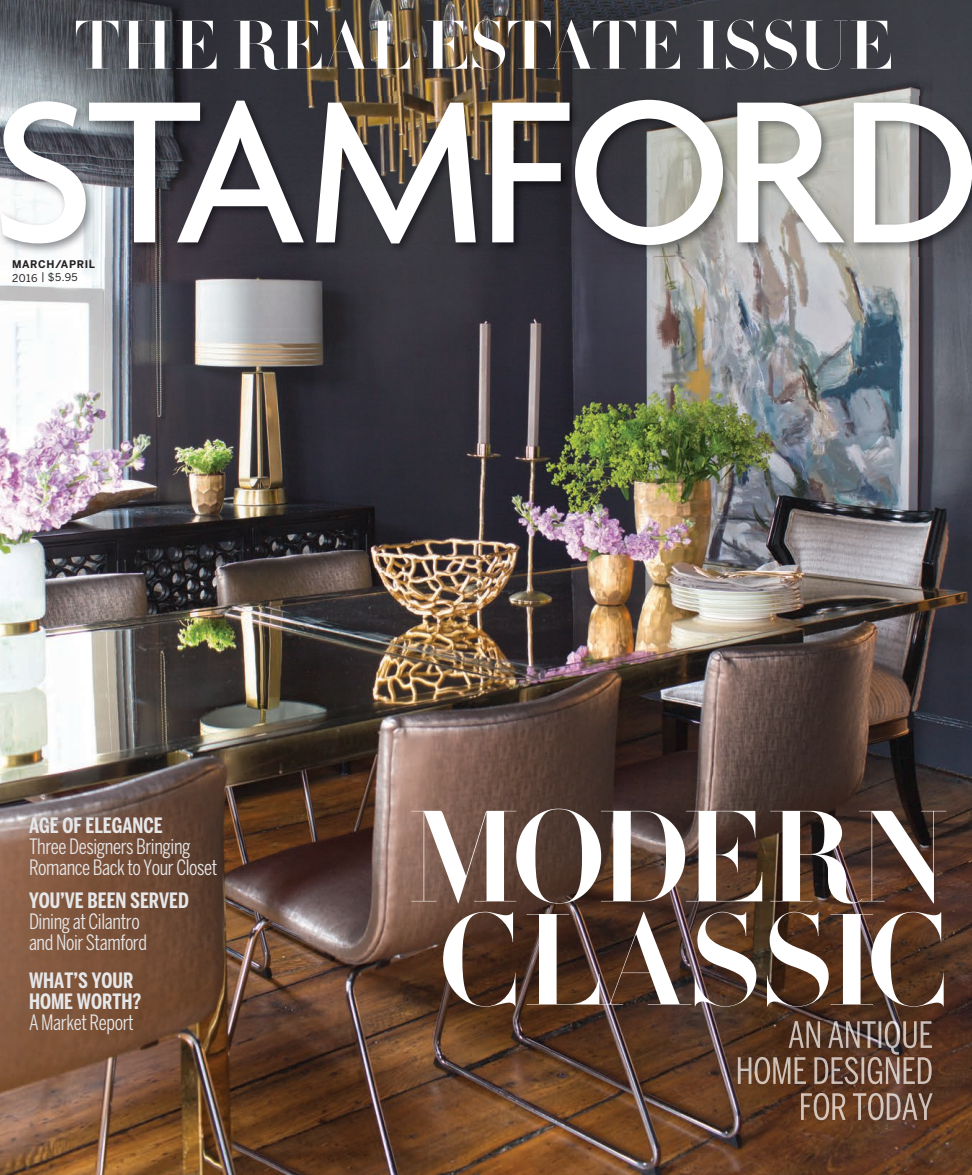
<style>
.page{position:relative;width:972px;height:1175px;background:#fff}
.page>*{position:absolute;margin:0;border:0;box-sizing:border-box;transform-origin:0 0}
.t1{font:500 219px "Agenda";letter-spacing:-.03em;color:#fff}
.t2{font:127.65px/103.1px "Didot HTF B96 Bold";color:#fff}
.t3{font:67.65px "Didot HTF B96 Bold";color:#fff}
.t4{font:21px/21px "Benton Sans Comp";letter-spacing:-.02em;color:#e6e7e9}
.t5{font:700 21px/21px "Benton Sans Comp";color:#e6e7e9}
.t6{font:700 10.5px "Benton Sans";letter-spacing:.055em;color:#231f20}
.t7{font:10.5px "Benton Sans";letter-spacing:.04em;color:#231f20}
</style>
<div class="page">
<img style="left:0;top:0;width:972px;height:1174px">
<img style="left:0;top:96px;width:972px;height:160px">
<img style="left:789px;top:1020px;width:144px;height:34px">
<img style="left:738px;top:1056px;width:195px;height:28px">
<img style="left:801px;top:1092px;width:132px;height:28px">
<h3 class="t3" style="left:75px;top:2px;width:819px">THE REAL ESTATE ISSUE</h3>
<h1 class="t1" style="left:-10px;top:39px;width:992px">STAMFORD</h1>
<p class="t7" style="left:12px;top:271px;width:67px">2016 | $5.95</p>
<p class="t6" style="left:12px;top:258px;width:84px">MARCH/APRIL</p>
<p class="t5" style="left:29px;top:814px;width:135px">AGE OF ELEGANCE</p>
<p class="t4" style="left:29px;top:835px;width:190px">Three Designers Bringing<br>Romance Back to Your Closet</p>
<p class="t5" style="left:29px;top:889px;width:161px">YOU’VE BEEN SERVED</p>
<p class="t4" style="left:29px;top:910px;width:120px">Dining at Cilantro and Noir Stamford</p>
<p class="t5" style="left:29px;top:969px;width:114px">WHAT’S YOUR<br>HOME WORTH?</p>
<p class="t4" style="left:29px;top:1011px;width:106px">A Market Report</p>
<h2 class="t2" style="left:407px;top:810px;width:544px">MODERN<br>CLASSIC</h2>
</div>
